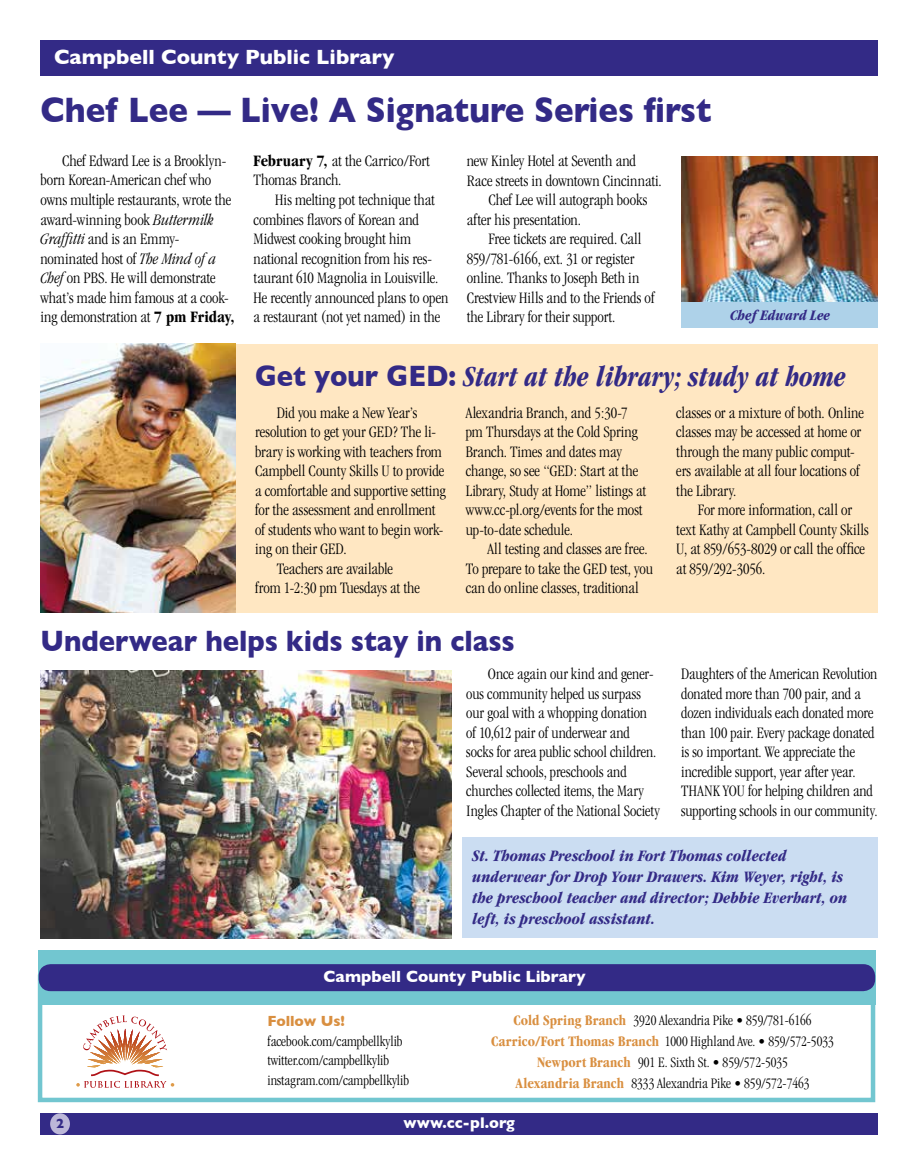
<style>
.page{position:relative;width:905px;height:1175px;background:#fff}
.page>*{position:absolute;margin:0;border:0;box-sizing:border-box;transform-origin:0 0}
.t1{font:700 36px "Gill Sans";color:#332a86;scale:.91 1}
.t2{font:italic 700 condensed 30px "Garamond";color:#332a86;scale:.91 1}
.t3{font:700 30px "Gill Sans";color:#332a86;scale:.91 1}
.t4{font:700 21px "Gill Sans";color:#fff}
.t5{font:300 condensed 16.5px/19.5px "Garamond";color:#000}
.t6{font:italic 700 condensed 16.5px/21px "Garamond";color:#332a86}
.t7{font:700 16.5px "Gill Sans";color:#fff}
.t8{font:700 15.75px "Gill Sans";color:#fff}
.t9{font:300 condensed 15px/21px "Garamond";color:#000;text-align:center}
.t10{font:italic 700 condensed 15px "Garamond";letter-spacing:.005em;color:#332a86}
.t11{font:700 15px "Gill Sans";letter-spacing:-.005em;color:#d98f40}
.t12{font:700 13.5px "Gill Sans";color:#332a86}
.s1{font-style:italic}
.s2{font-weight:700}
.s3{font-family:"Gill Sans";font-style:normal;font-stretch:normal}
.s4{font-weight:700;color:#d98f40}
</style>
<div class="page">
<div style="left:40px;top:344px;width:838px;height:268px;background:#ffe7c2"></div>
<div style="left:40px;top:40px;width:838px;height:36px;background:#332a86"></div>
<div style="left:40px;top:1113px;width:838px;height:21px;background:#332a86"></div>
<div style="left:50px;top:1113px;width:20px;height:21px;background:#bcb7d8;border-radius:50%"></div>
<div style="left:38px;top:974px;width:837px;height:128px;background:#fff;border:4px solid #72c6d0"></div>
<hr style="left:87px;top:1060px;width:76px;height:1px;background:#d88b40">
<hr style="left:87px;top:1061px;width:76px;height:1px;background:#da8f42">
<hr style="left:87px;top:1062px;width:76px;height:1px;background:#db9244">
<hr style="left:87px;top:1063px;width:76px;height:1px;background:#dd9646">
<hr style="left:87px;top:1064px;width:76px;height:1px;background:#de9a48">
<hr style="left:87px;top:1065px;width:76px;height:1px;background:#df9d4a">
<hr style="left:87px;top:1066px;width:76px;height:1px;background:#e1a14c">
<hr style="left:87px;top:1067px;width:76px;height:1px;background:#e2a34d">
<hr style="left:88px;top:1050px;width:74px;height:1px;background:#cb6a2f">
<hr style="left:88px;top:1051px;width:74px;height:1px;background:#cc6e30">
<hr style="left:88px;top:1052px;width:74px;height:1px;background:#ce7132">
<hr style="left:88px;top:1053px;width:74px;height:1px;background:#cf7534">
<hr style="left:88px;top:1054px;width:74px;height:1px;background:#d07735">
<hr style="left:88px;top:1055px;width:74px;height:1px;background:#d17a37">
<hr style="left:88px;top:1056px;width:74px;height:1px;background:#d37e39">
<hr style="left:88px;top:1057px;width:74px;height:1px;background:#d4813a">
<hr style="left:88px;top:1058px;width:74px;height:1px;background:#d6853c">
<hr style="left:88px;top:1059px;width:74px;height:1px;background:#d7883e">
<svg style="left:83px;top:1015px;width:84px;height:35px"></svg>
<svg style="left:76px;top:1069px;width:98px;height:18px"></svg>
<div style="left:38px;top:950px;width:837px;height:54px;background:#72c6d0"></div>
<div style="left:39px;top:964px;width:836px;height:27px;background:#332a86;border-radius:12px"></div>
<img style="left:681px;top:156px;width:197px;height:146px">
<div style="left:681px;top:302px;width:197px;height:26px;background:#aed2e9"></div>
<img style="left:40px;top:670px;width:411px;height:268px">
<div style="left:462px;top:837px;width:416px;height:101px;background:#cbddf2"></div>
<img style="left:40px;top:344px;width:195px;height:268px">
<p class="t4" style="left:54px;top:41px;width:342px">Campbell County Public Library</p>
<h1 class="t1" style="left:41px;top:81px;width:738px">Chef Lee — Live! A Signature Series first</h1>
<p class="t5" style="left:41px;top:151px;width:196px;text-indent:22px">Chef Edward Lee is a Brooklyn&shy;born Korean-American chef who owns multiple restaurants, wrote the award-winning book <span class="s1">Buttermilk<br>Graffitti</span> and is an Emmy&shy;nominated host of <span class="s1">The Mind of a<br>Chef</span> on PBS. He will demonstrate what’s made him famous at a cook&shy;ing demonstration at <span class="s2">7 pm Friday,</span></p>
<p class="t5" style="left:254px;top:151px;width:178px"><span class="s2">February 7,</span> at the Carrico/Fort<br>Thomas Branch.</p>
<p class="t5" style="left:466px;top:151px;width:171px">new Kinley Hotel at Seventh and</p>
<p class="t5" style="left:466px;top:171px;width:197px">Race streets in downtown Cincinnati.</p>
<p class="t5" style="left:488px;top:190px;width:160px">Chef Lee will autograph books</p>
<p class="t5" style="left:466px;top:210px;width:116px">after his presentation.</p>
<p class="t5" style="left:488px;top:229px;width:155px">Free tickets are required. Call</p>
<p class="t5" style="left:466px;top:249px;width:169px">859/781-6166, ext. 31 or register</p>
<p class="t5" style="left:466px;top:268px;width:174px">online. Thanks to Joseph Beth in</p>
<p class="t5" style="left:466px;top:288px;width:189px">Crestview Hills and to the Friends of</p>
<p class="t5" style="left:466px;top:307px;width:150px">the Library for their support.</p>
<h2 class="t2" style="left:255px;top:359px;width:651px"><span class="s3">Get your GED:</span> Start at the library; study at home</h2>
<p class="t5" style="left:277px;top:403px;width:142px">Did you make a New Year’s</p>
<p class="t5" style="left:255px;top:422px;width:182px">resolution to get your GED? The li-</p>
<p class="t5" style="left:255px;top:442px;width:188px">brary is working with teachers from</p>
<p class="t5" style="left:255px;top:461px;width:191px">Campbell County Skills U to provide</p>
<p class="t5" style="left:255px;top:481px;width:192px">a comfortable and supportive setting</p>
<p class="t5" style="left:255px;top:500px;width:182px">for the assessment and enrollment</p>
<p class="t5" style="left:255px;top:520px;width:190px">of students who want to begin work-</p>
<p class="t5" style="left:255px;top:539px;width:93px">ing on their GED.</p>
<p class="t5" style="left:277px;top:559px;width:118px">Teachers are available</p>
<p class="t5" style="left:255px;top:578px;width:166px">from 1-2:30 pm Tuesdays at the</p>
<p class="t5" style="left:254px;top:190px;width:196px;text-indent:22px">His melting pot technique that combines flavors of Korean and Midwest cooking brought him national recognition from his res&shy;taurant 610 Magnolia in Louisville.<br>He recently announced plans to open a restaurant (not yet named) in the</p>
<p class="t10" style="left:730px;top:306px;width:102px">Chef Edward Lee</p>
<p class="t5" style="left:465px;top:403px;width:182px">Alexandria Branch, and 5:30-7 pm Thursdays at the Cold Spring<br>Branch. Times and dates may change, so see “GED: Start at the<br>Library, Study at Home” listings at www.cc-pl.org/events for the most up-to-date schedule.</p>
<p class="t5" style="left:465px;top:539px;width:189px;text-indent:22px">All testing and classes are free.<br>To prepare to take the GED test, you can do online classes, traditional</p>
<p class="t5" style="left:676px;top:403px;width:189px">classes or a mixture of both. Online classes may be accessed at home or through the many public comput&shy;ers available at all four locations of the Library.</p>
<p class="t5" style="left:676px;top:500px;width:194px;text-indent:22px">For more information, call or text Kathy at Campbell County Skills<br>U, at 859/653-8029 or call the office at 859/292-3056.</p>
<h2 class="t3" style="left:40px;top:617px;width:522px">Underwear helps kids stay in class</h2>
<p class="t5" style="left:466px;top:664px;width:195px;text-indent:22px">Once again our kind and gener&shy;ous community helped us surpass our goal with a whopping donation of 10,612 pair of underwear and socks for area public school children.<br>Several schools, preschools and churches collected items, the Mary Ingles Chapter of the National Society</p>
<p class="t5" style="left:681px;top:664px;width:198px">Daughters of the American Revolution donated more than 700 pair, and a dozen individuals each donated more than 100 pair. Every package donated is so important. We appreciate the incredible support, year after year.<br>THANK YOU for helping children and supporting schools in our community.</p>
<p class="t6" style="left:472px;top:845px;width:376px">St. Thomas Preschool in Fort Thomas collected underwear for Drop Your Drawers. Kim Weyer, right, is the preschool teacher and director; Debbie Everhart, on left, is preschool assistant.</p>
<p class="t12" style="left:56px;top:1112px;width:10px">2</p>
<p class="t7" style="left:323px;top:963px;width:263px">Campbell County Public Library</p>
<p class="t11" style="left:267px;top:1009px;width:79px">Follow Us!</p>
<p class="t9" style="left:267px;top:1031px;width:143px;line-height:19.5px;text-align:left">facebook.com/campbellkylib twitter.com/campbellkylib instagram.com/campbellkylib</p>
<p class="t9" style="left:491px;top:1009px;width:344px"><span class="s4">Cold Spring Branch</span> 3920 Alexandria Pike • 859/781-6166<br><span class="s4">Carrico/Fort Thomas Branch</span> 1000 Highland Ave. • 859/572-5033<br><span class="s4">Newport Branch</span> 901 E. Sixth St. • 859/572-5035<br><span class="s4">Alexandria Branch</span> 8333 Alexandria Pike • 859/572-7463</p>
<p class="t8" style="left:403px;top:1110px;width:113px">www.cc-pl.org</p>
</div>
